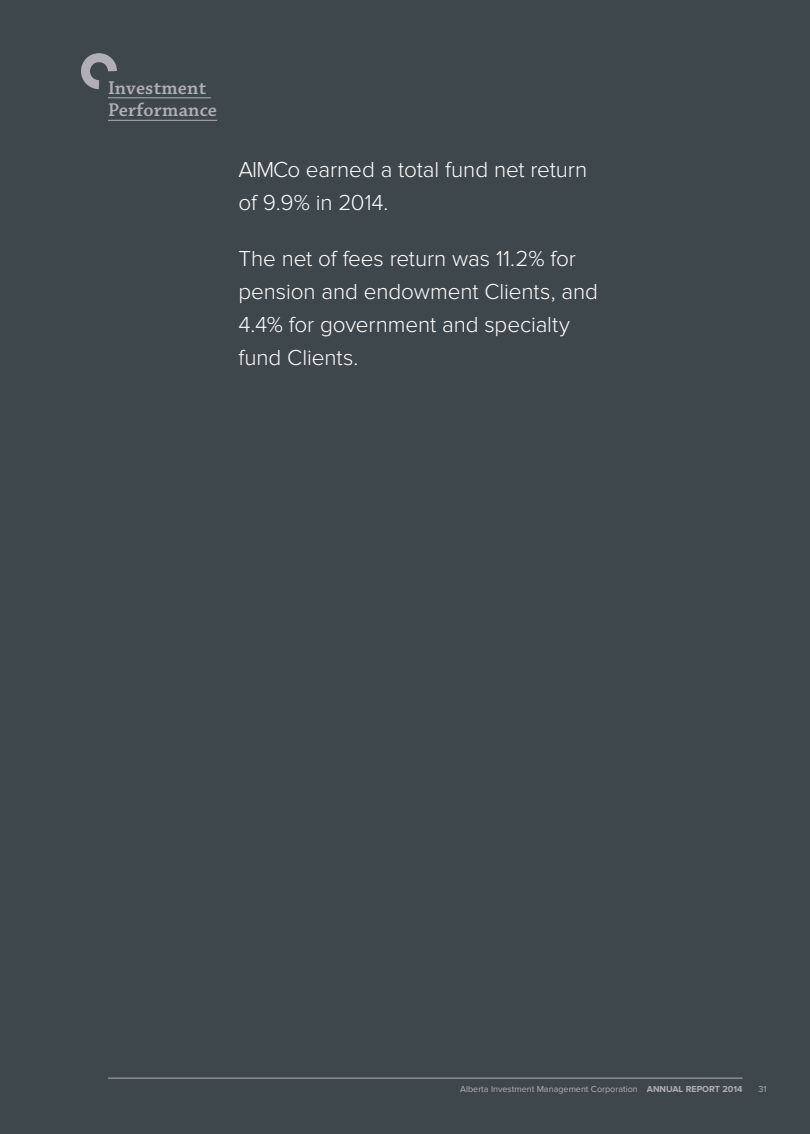
<style>
.page{position:relative;width:810px;height:1134px;background:#3e474b}
.page>*{position:absolute;margin:0;border:0;box-sizing:border-box;transform-origin:0 0}
.t1{font:300 22.5px/33px "Proxima Nova";letter-spacing:-.005em;color:#fff}
.t2{font:600 19.5px/22.5px "Chaparral Pro";letter-spacing:.01em;color:#afb0b5}
.t3{font:9px "Proxima Nova";color:#afb0b5}
.s1{font-weight:700}
</style>
<div class="page">
<hr style="left:108px;top:97px;width:103px;height:1px;background:#afb0b5">
<hr style="left:108px;top:120px;width:109px;height:1px;background:#afb0b5">
<svg style="left:81px;top:53px;width:36px;height:37px"></svg>
<hr style="left:108px;top:1078px;width:634px;height:1px;background:#afb0b5">
<p class="t2" style="left:108px;top:77px;width:111px">Investment<br>Performance</p>
<p class="t1" style="left:238px;top:153px;width:350px">AIMCo earned a total fund net return of 9.9% in 2014.</p>
<p class="t1" style="left:238px;top:242px;width:361px">The net of fees return was 11.2% for pension and endowment Clients, and<br>4.4% for government and specialty fund Clients.</p>
<p class="t3" style="left:460px;top:1084px;width:284px">Alberta Investment Management Corporation <span class="s1">ANNUAL REPORT 2014</span></p>
<p class="t3" style="left:758px;top:1084px;width:10px">31</p>
</div>
